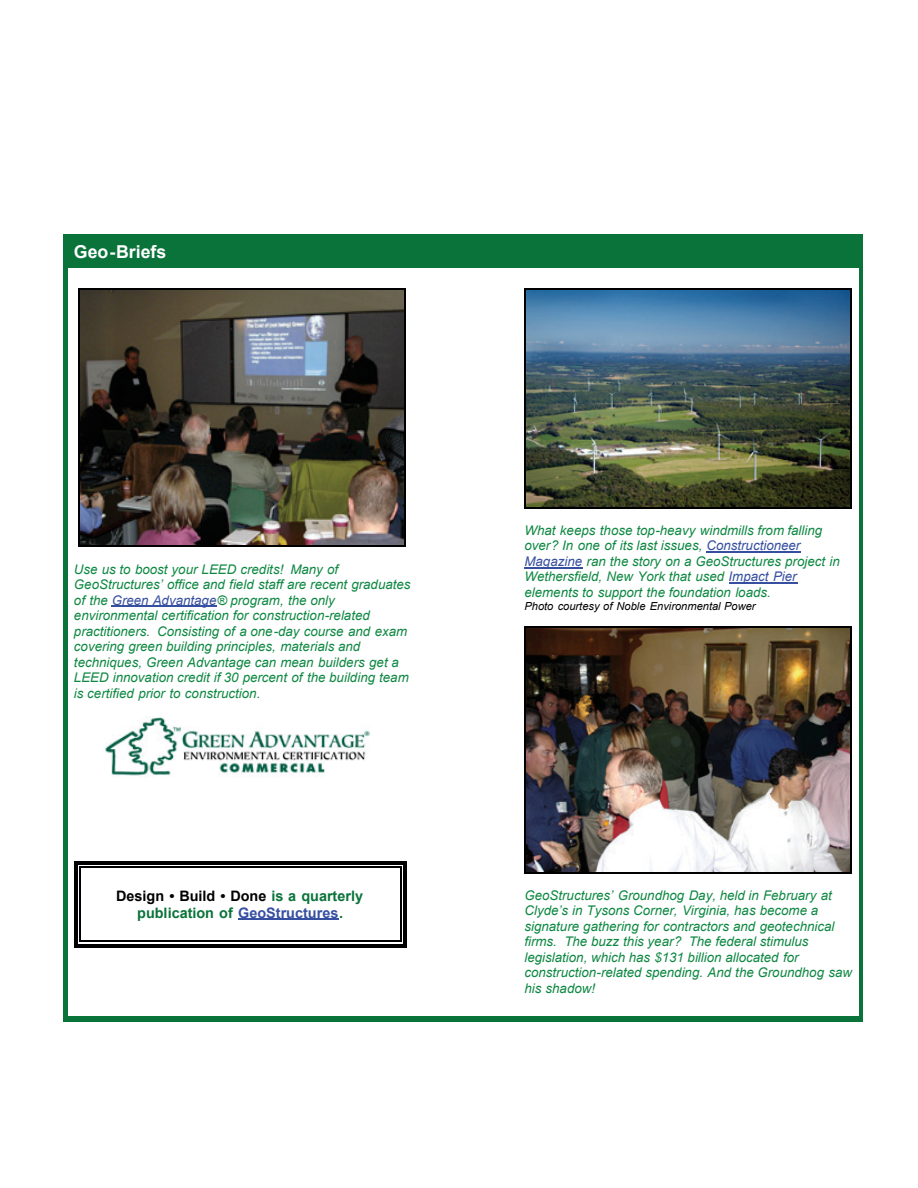
<style>
.page{position:relative;width:918px;height:1188px;background:#fff}
.page>*{position:absolute;margin:0;border:0;box-sizing:border-box;transform-origin:0 0}
.t1{font:700 17.7px "Arial";color:#fff}
.t2{font:700 14.4px/16.6px "Arial";color:#0a733a;text-align:center}
.t3{font:italic 13.35px/15.6px "Arial";color:#0f8843}
.t4{font:italic 11.1px "Arial";color:#000}
.s1{color:#374fa1}
.s2{color:#000}
</style>
<div class="page">
<div style="left:63px;top:234px;width:799px;height:788px;background:#0a733a"></div>
<div style="left:68px;top:268px;width:375px;height:748px;background:#fff"></div>
<hr style="left:74px;top:861px;width:333px;height:3px;background:#000">
<hr style="left:74px;top:944px;width:333px;height:4px;background:#000">
<hr style="left:74px;top:861px;width:3px;height:87px;background:#000">
<hr style="left:404px;top:861px;width:3px;height:87px;background:#000">
<hr style="left:80px;top:867px;width:321px;height:1px;background:#000">
<hr style="left:80px;top:941px;width:321px;height:1px;background:#000">
<hr style="left:80px;top:867px;width:1px;height:75px;background:#000">
<hr style="left:400px;top:867px;width:1px;height:75px;background:#000">
<div style="left:417px;top:268px;width:441px;height:748px;background:#fff"></div>
<hr style="left:78px;top:288px;width:328px;height:3px;background:#000">
<hr style="left:78px;top:545px;width:328px;height:2px;background:#000">
<hr style="left:78px;top:288px;width:3px;height:259px;background:#000">
<hr style="left:404px;top:288px;width:2px;height:259px;background:#000">
<img style="left:80px;top:290px;width:324px;height:255px">
<hr style="left:112px;top:606px;width:105px;height:1px;background:#374fa1">
<img style="left:105px;top:717px;width:265px;height:59px">
<hr style="left:238px;top:919px;width:101px;height:1px;background:#374fa1">
<hr style="left:524px;top:288px;width:328px;height:3px;background:#000">
<hr style="left:524px;top:506px;width:328px;height:2px;background:#000">
<hr style="left:524px;top:288px;width:3px;height:220px;background:#000">
<hr style="left:850px;top:288px;width:2px;height:220px;background:#000">
<img style="left:527px;top:291px;width:323px;height:215px">
<hr style="left:706px;top:551px;width:95px;height:2px;background:#374fa1">
<hr style="left:524px;top:567px;width:59px;height:1px;background:#374fa1">
<hr style="left:729px;top:582px;width:68px;height:2px;background:#374fa1">
<hr style="left:524px;top:627px;width:328px;height:2px;background:#000">
<hr style="left:524px;top:871px;width:328px;height:2px;background:#000">
<hr style="left:524px;top:627px;width:3px;height:246px;background:#000">
<hr style="left:850px;top:627px;width:2px;height:246px;background:#000">
<img style="left:527px;top:629px;width:323px;height:242px">
<p class="t1" style="left:74px;top:242px;width:94px">Geo-Briefs</p>
<p class="t3" style="left:74px;top:561px;width:338px">Use us to boost your LEED credits! Many of GeoStructures’ office and field staff are recent graduates of the <span class="s1">Green Advantage</span>® program, the only environmental certification for construction-related practitioners. Consisting of a one-day course and exam covering green building principles, materials and techniques, Green Advantage can mean builders get a LEED innovation credit if 30 percent of the building team is certified prior to construction.</p>
<p class="t2" style="left:116px;top:888px;width:248px"><span class="s2">Design • Build • Done</span> is a quarterly publication of <span class="s1">GeoStructures</span>.</p>
<p class="t3" style="left:524px;top:522px;width:317px">What keeps those top-heavy windmills from falling over? In one of its last issues, <span class="s1">Constructioneer Magazine</span> ran the story on a GeoStructures project in Wethersfield, New York that used <span class="s1">Impact Pier </span>elements to support the foundation loads.</p>
<p class="t4" style="left:524px;top:600px;width:233px">Photo courtesy of Noble Environmental Power</p>
<p class="t3" style="left:524px;top:887px;width:329px">GeoStructures’ Groundhog Day, held in February at Clyde’s in Tysons Corner, Virginia, has become a signature gathering for contractors and geotechnical firms. The buzz this year? The federal stimulus legislation, which has $131 billion allocated for construction-related spending. And the Groundhog saw his shadow!</p>
</div>
